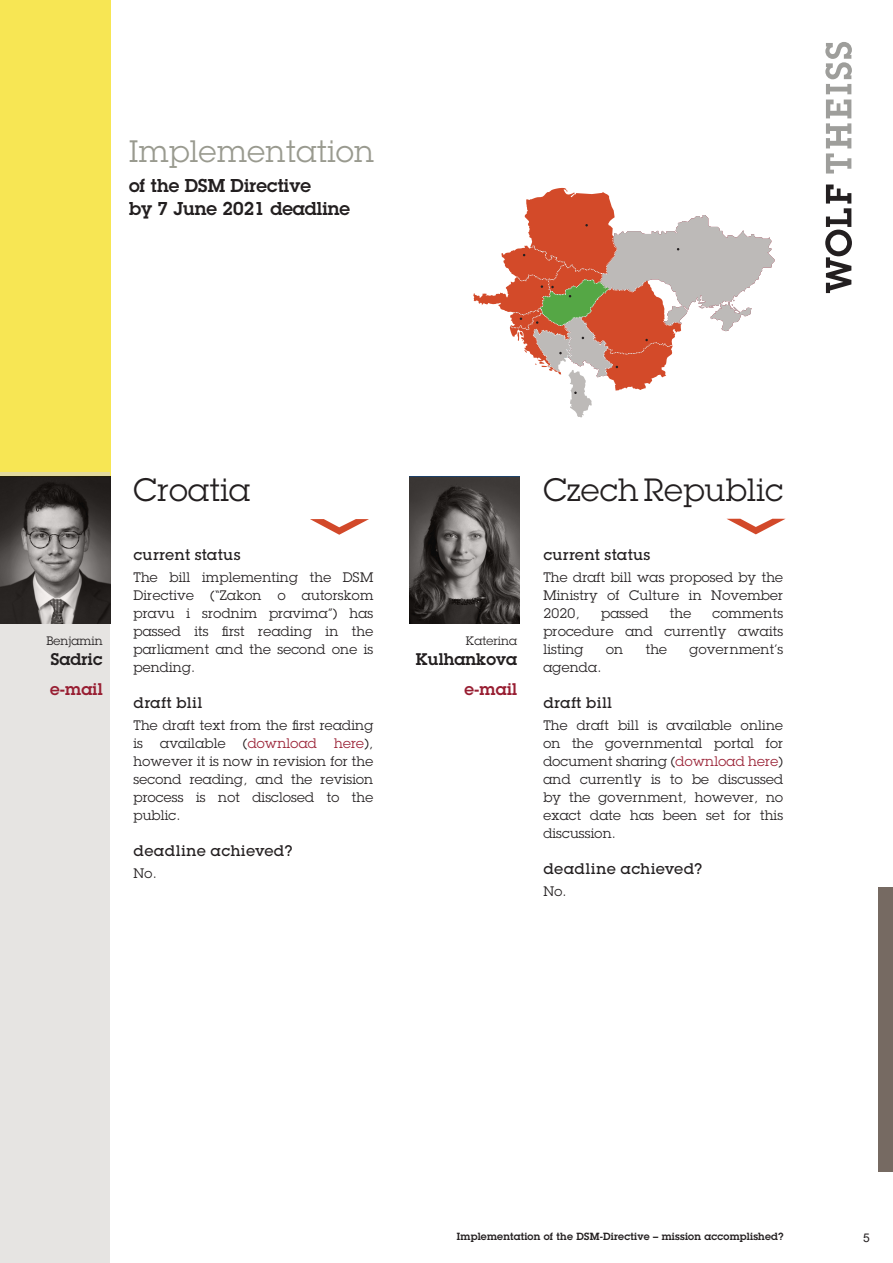
<style>
.page{position:relative;width:893px;height:1263px;background:#fff}
.page>*{position:absolute;margin:0;border:0;box-sizing:border-box;transform-origin:0 0}
.t1{font:31.5px "Lubalin Graph OT";letter-spacing:.02em;color:#231f20}
.t2{font:30.3px "Lubalin Graph OT";letter-spacing:.02em;color:#999a8f}
.t3{font:600 18.15px "Lubalin Graph OT";color:#231f20}
.TOC_floating{font:600 16.5px "Lubalin Graph OT";letter-spacing:.01em;color:#231f20}
.TOC_floating-2{font:600 16.5px "Lubalin Graph OT";letter-spacing:.01em;color:#981e32}
.t4{font:500 15px "Lubalin Graph Std";letter-spacing:.02em;color:#231f20}
.t5{font:13.5px/18px "Lubalin Graph OT";letter-spacing:.02em;color:#231f20;text-align:justify}
.t6{font:13.5px/18px "Lubalin Graph Std";letter-spacing:.02em;color:#231f20;text-align:justify}
.t7{font:13.5px "Lubalin Graph OT";letter-spacing:.02em;color:#981e32}
.TOC_floating-3{font:12px "Lubalin Graph OT";letter-spacing:.01em;color:#231f20}
.t8{font:12px "Arial";color:#231f20}
.t9{font:600 10.2px "Lubalin Graph OT";letter-spacing:.02em;color:#231f20}
.s1{color:#981e32}
.s2{color:#231f20}
</style>
<div class="page">
<svg style="left:825px;top:184px;width:27px;height:109px"></svg>
<svg style="left:826px;top:100px;width:25px;height:74px"></svg>
<svg style="left:825px;top:42px;width:27px;height:52px"></svg>
<div style="left:879px;top:887px;width:14px;height:285px;background:#766a62"></div>
<svg style="left:473px;top:188px;width:301px;height:229px"></svg>
<div style="left:0;top:0;width:111px;height:538px;background:#f7e654"></div>
<div style="left:0;top:472px;width:110px;height:791px;background:#e6e4e2"></div>
<svg style="left:310px;top:519px;width:59px;height:16px"></svg>
<svg style="left:727px;top:519px;width:58px;height:15px"></svg>
<img style="left:1px;top:477px;width:110px;height:147px">
<img style="left:409px;top:477px;width:110px;height:147px">
<p class="t2" style="left:129px;top:132px;width:247px">Implementation</p>
<p class="t3" style="left:129px;top:173px;width:183px">of the DSM Directive</p>
<p class="t3" style="left:129px;top:197px;width:223px">by 7 June 2021 deadline</p>
<p class="TOC_floating-3" style="left:46px;top:633px;width:58px">Benjamin</p>
<p class="TOC_floating" style="left:51px;top:648px;width:53px">Sadric</p>
<p class="TOC_floating-2" style="left:50px;top:678px;width:54px">e-mail</p>
<p class="t1" style="left:134px;top:470px;width:118px">Croatia</p>
<p class="t4" style="left:134px;top:545px;width:109px">current status</p>
<p class="t6" style="left:134px;top:568px;width:241px">The bill implementing the DSM Directive (“Zakon o autorskom pravu i srodnim pravima”) has passed its first reading in the parliament and the second one is pending.</p>
<p class="t4" style="left:134px;top:693px;width:70px">draft blil</p>
<p class="t5" style="left:134px;top:716px;width:241px">The draft text from the first reading is</p>
<p class="t5" style="left:134px;top:734px;width:241px;text-indent:201px"><span class="s1">here</span>), however it is now in revision for the second reading, and the revision process is not disclosed to the public.</p>
<p class="t4" style="left:134px;top:841px;width:160px">deadline achieved?</p>
<p class="t5" style="left:134px;top:864px;width:25px">No.</p>
<p class="t5" style="left:160px;top:734px;width:67px">available</p>
<p class="t7" style="left:243px;top:735px;width:75px"><span class="s2">(</span>download</p>
<p class="TOC_floating-3" style="left:466px;top:633px;width:53px">Katerina</p>
<p class="TOC_floating" style="left:416px;top:648px;width:103px">Kulhankova</p>
<p class="TOC_floating-2" style="left:464px;top:678px;width:54px">e-mail</p>
<p class="t1" style="left:543px;top:470px;width:241px">Czech Republic</p>
<p class="t4" style="left:543px;top:545px;width:109px">current status</p>
<p class="t6" style="left:543px;top:568px;width:241px">The draft bill was proposed by the Ministry of Culture in November 2020,</p>
<p class="t6" style="left:543px;top:604px;width:241px;text-indent:169px">comments procedure and currently awaits listing</p>
<p class="t6" style="left:601px;top:604px;width:49px">passed</p>
<p class="t6" style="left:670px;top:604px;width:23px">the</p>
<p class="t6" style="left:606px;top:640px;width:19px">on</p>
<p class="t6" style="left:646px;top:640px;width:23px">the</p>
<p class="t6" style="left:690px;top:640px;width:95px">government’s</p>
<p class="t6" style="left:543px;top:658px;width:60px">agenda.</p>
<p class="t4" style="left:543px;top:693px;width:70px">draft bill</p>
<p class="t5" style="left:543px;top:716px;width:241px">The draft bill is available online on the governmental portal for document sharing (<span class="s1">download here</span>) and currently is to be discussed by the government, however, no exact date has been set for this discussion.</p>
<p class="t4" style="left:543px;top:859px;width:160px">deadline achieved?</p>
<p class="t5" style="left:543px;top:882px;width:25px">No.</p>
<p class="t9" style="left:457px;top:1230px;width:328px">Implementation of the DSM-Directive – mission accomplished?</p>
<p class="t8" style="left:863px;top:1230px;width:8px">5</p>
</div>
